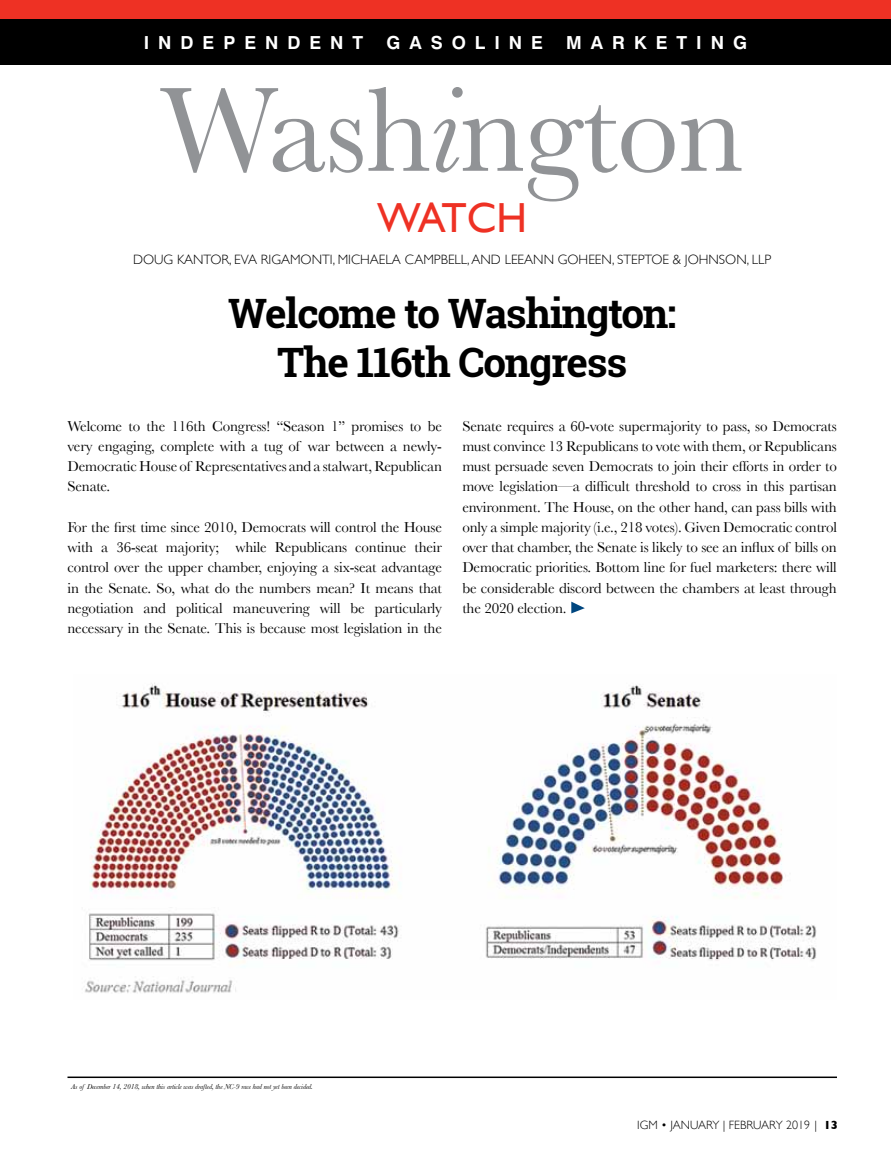
<style>
.page{position:relative;width:891px;height:1161px;background:#fff}
.page>*{position:absolute;margin:0;border:0;box-sizing:border-box;transform-origin:0 0}
.t1{font:124.8px "Baskerville";letter-spacing:-.01em;color:#919396}
.t2{font:42px "Gill Sans";letter-spacing:-.04em;color:#ee3124}
.t3{font:700 40.5px/48.6px "Roboto Slab";letter-spacing:-.03em;color:#000;text-align:center}
.t4{font:700 18px "Swiss 721 BT";letter-spacing:.5em;color:#fff}
.t5{font:15px/20.2px "Baskerville";letter-spacing:-.01em;color:#000;text-align:justify}
.t6{font:300 13.5px "Gill Sans";color:#000}
.t7{font:300 12px "Gill Sans";color:#000}
.t8{font:italic 7.5px "Baskerville";letter-spacing:-.01em;color:#000}
.s1{font-size:18.15px}
.s2{font-style:italic}
.s3{font-weight:700}
</style>
<div class="page">
<div style="left:0;top:0;width:891px;height:21px;background:#ee3124"></div>
<div style="left:0;top:19px;width:891px;height:45px;background:#000"></div>
<hr style="left:68px;top:1077px;width:769px;height:1px;background:#000">
<img style="left:85px;top:683px;width:732px;height:311px">
<svg style="left:571px;top:601px;width:14px;height:12px"></svg>
<p class="t4" style="left:144px;top:31px;width:221px">INDEPENDENT</p>
<p class="t4" style="left:386px;top:31px;width:158px">GASOLINE</p>
<p class="t4" style="left:566px;top:31px;width:183px">MARKET<span class="s1">ING</span></p>
<h1 class="t1" style="left:160px;top:57px;width:585px">Wash<span class="s2">i</span>ngton</h1>
<h2 class="t2" style="left:377px;top:193px;width:151px">WATCH</h2>
<p class="t6" style="left:133px;top:251px;width:21px">DOUG</p>
<p class="t6" style="left:177px;top:251px;width:18px">KANTOR</p>
<p class="t6" style="left:229px;top:251px;width:49px">, EVA RIGAMONTI</p>
<p class="t6" style="left:333px;top:251px;width:150px">, MICHAELA CAM PBELL, AND</p>
<p class="t6" style="left:505px;top:251px;width:149px">LEEANN GOHEEN, STEPTOE</p>
<p class="t6" style="left:673px;top:251px;width:46px">&amp; JOHNSON</p>
<p class="t6" style="left:747px;top:251px;width:13px">, LLP</p>
<h3 class="t3" style="left:228px;top:289px;width:450px">Welcome to Washington:<br>The 116th Congress</h3>
<p class="t5" style="left:68px;top:416px;width:376px">Welcome to the 116th Congress! “Season 1” promises to be very engaging, complete with a tug of war between a newly-Democratic House of Representatives and a stalwart, Republican Senate.</p>
<p class="t5" style="left:68px;top:517px;width:376px">For the first time since 2010, Democrats will control the House with a 36-seat majority; while Republicans continue their control over the upper chamber, enjoying a six-seat advantage in the Senate. So, what do the numbers mean? It means that negotiation and political maneuvering will be particularly necessary in the Senate. This is because most legislation in the</p>
<p class="t5" style="left:462px;top:416px;width:376px">Senate requires a 60-vote supermajority to pass, so Democrats must convince 13 Republicans to vote with them, or Republicans must persuade seven Democrats to join their efforts in order to move legislation—a difficult threshold to cross in this partisan environment. The House, on the other hand, can pass bills with only a simple majority (i.e., 218 votes). Given Democratic control over that chamber, the Senate is likely to see an influx of bills on Democratic priorities. Bottom line for fuel marketers: there will be considerable discord between the chambers at least through the 2020 election.</p>
<p class="t8" style="left:71px;top:1082px;width:244px">As of December 14, 2018, when this article was drafted, the NC-9 race had not yet been decided.</p>
<p class="t7" style="left:637px;top:1118px;width:202px">IGM • JANUARY | FEBRUARY 2019 | <span class="s3">13</span></p>
</div>
